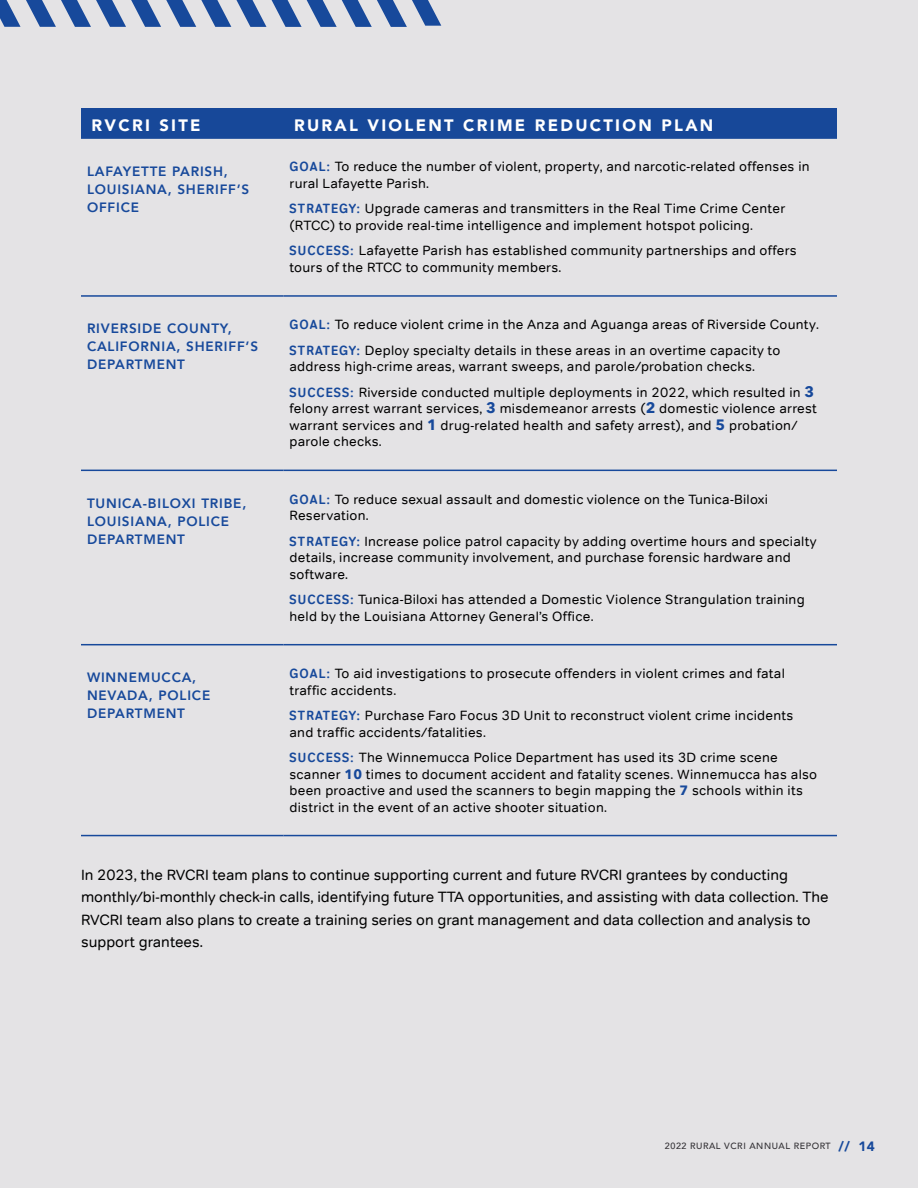
<style>
.page{position:relative;width:918px;height:1188px;background:#e4e3e5}
.page>*{position:absolute;margin:0;border:0;box-sizing:border-box;transform-origin:0 0}
.t1{font:900 16.5px "Avenir";letter-spacing:.14em;color:#fff}
.t2{font:15px/22.5px "Tondo";color:#000}
.t3{font:13.5px/16.5px "Tondo";letter-spacing:.02em;color:#000}
.t4{font:800 13.5px/18px "Avenir";letter-spacing:.06em;color:#17499b}
.t5{font:500 9px "Avenir";letter-spacing:.06em;color:#333135}
.s1{font-family:"Tondo Signage";color:#17499b}
.s2{font-family:"Avenir Next";font-weight:700;font-size:15px;color:#17499b}
.s3{font-family:"Avenir Next";font-weight:700;color:#17499b}
.s4{font-weight:900;font-size:13.5px;color:#17499b}
</style>
<div class="page">
<svg style="left:0;top:0;width:266px;height:27px"></svg>
<svg style="left:272px;top:0;width:169px;height:27px"></svg>
<div style="left:81px;top:108px;width:756px;height:31px;background:#174899"></div>
<hr style="left:81px;top:295px;width:203px;height:2px;background:#17499b">
<hr style="left:284px;top:295px;width:553px;height:2px;background:#17499b">
<hr style="left:81px;top:470px;width:203px;height:1px;background:#17499b">
<hr style="left:284px;top:470px;width:553px;height:1px;background:#17499b">
<hr style="left:81px;top:644px;width:203px;height:1px;background:#17499b">
<hr style="left:284px;top:644px;width:553px;height:1px;background:#17499b">
<hr style="left:81px;top:835px;width:203px;height:1px;background:#17499b">
<hr style="left:284px;top:835px;width:553px;height:1px;background:#17499b">
<p class="t1" style="left:92px;top:111px;width:111px">RVCRI SITE</p>
<p class="t1" style="left:294px;top:111px;width:421px">RURAL VIOLENT CRIME REDUCTION PLAN</p>
<p class="t4" style="left:87px;top:162px;width:164px">LAFAYETTE PARISH,<br>LOUISIANA, SHERIFF’S<br>OFFICE</p>
<p class="t3" style="left:290px;top:159px;width:522px"><span class="s1">GOAL:</span> To reduce the number of violent, property, and narcotic-related offenses in rural Lafayette Parish.</p>
<p class="t3" style="left:290px;top:201px;width:497px"><span class="s1">STRATEGY:</span> Upgrade cameras and transmitters in the Real Time Crime Center (RTCC) to provide real-time intelligence and implement hotspot policing.</p>
<p class="t3" style="left:290px;top:243px;width:509px"><span class="s1">SUCCESS:</span> Lafayette Parish has established community partnerships and offers tours of the RTCC to community members.</p>
<p class="t4" style="left:87px;top:320px;width:173px">RIVERSIDE COUNTY,<br>CALIFORNIA, SHERIFF’S<br>DEPARTMENT</p>
<p class="t3" style="left:290px;top:312px;width:531px;line-height:25.5px"><span class="s1">GOAL:</span> To reduce violent crime in the Anza and Aguanga areas of Riverside County.<br><span class="s1">STRATEGY:</span> Deploy specialty details in these areas in an overtime capacity to</p>
<p class="t3" style="left:290px;top:354px;width:526px;line-height:25.5px">address high-crime areas, warrant sweeps, and parole/probation checks.<br><span class="s1">SUCCESS:</span> Riverside conducted multiple deployments in 2022, which resulted in <span class="s2">3</span></p>
<p class="t3" style="left:289px;top:400px;width:529px">felony arrest warrant services, <span class="s2">3</span> misdemeanor arrests (<span class="s2">2</span> domestic violence arrest warrant services and <span class="s2">1</span> drug-related health and safety arrest), and <span class="s2">5</span> probation/ parole checks.</p>
<p class="t4" style="left:87px;top:494px;width:161px">TUNICA-BILOXI TRIBE,<br>LOUISIANA, POLICE<br>DEPARTMENT</p>
<p class="t3" style="left:290px;top:491px;width:480px"><span class="s1">GOAL:</span> To reduce sexual assault and domestic violence on the Tunica-Biloxi<br>Reservation.</p>
<p class="t3" style="left:290px;top:533px;width:529px"><span class="s1">STRATEGY:</span> Increase police patrol capacity by adding overtime hours and specialty details, increase community involvement, and purchase forensic hardware and software.</p>
<p class="t3" style="left:290px;top:591px;width:517px"><span class="s1">SUCCESS:</span> Tunica-Biloxi has attended a Domestic Violence Strangulation training held by the Louisiana Attorney General’s Office.</p>
<p class="t4" style="left:87px;top:669px;width:125px">WINNEMUCCA,<br>NEVADA, POLICE<br>DEPARTMENT</p>
<p class="t3" style="left:290px;top:665px;width:497px"><span class="s1">GOAL:</span> To aid investigations to prosecute offenders in violent crimes and fatal traffic accidents.</p>
<p class="t3" style="left:290px;top:707px;width:506px"><span class="s1">STRATEGY:</span> Purchase Faro Focus 3D Unit to reconstruct violent crime incidents and traffic accidents/fatalities.</p>
<p class="t3" style="left:290px;top:749px;width:529px"><span class="s1">SUCCESS:</span> The Winnemucca Police Department has used its 3D crime scene scanner <span class="s3">10</span> times to document accident and fatality scenes. Winnemucca has also been proactive and used the scanners to begin mapping the <span class="s3">7</span> schools within its district in the event of an active shooter situation.</p>
<p class="t2" style="left:81px;top:863px;width:749px">In 2023, the RVCRI team plans to continue supporting current and future RVCRI grantees by conducting monthly/bi-monthly check-in calls, identifying future TTA opportunities, and assisting with data collection. The RVCRI team also plans to create a training series on grant management and data collection and analysis to support grantees.</p>
<p class="t5" style="left:665px;top:1138px;width:211px">2022 RURAL VCRI ANNUAL REPORT <span class="s4">// 14</span></p>
</div>
